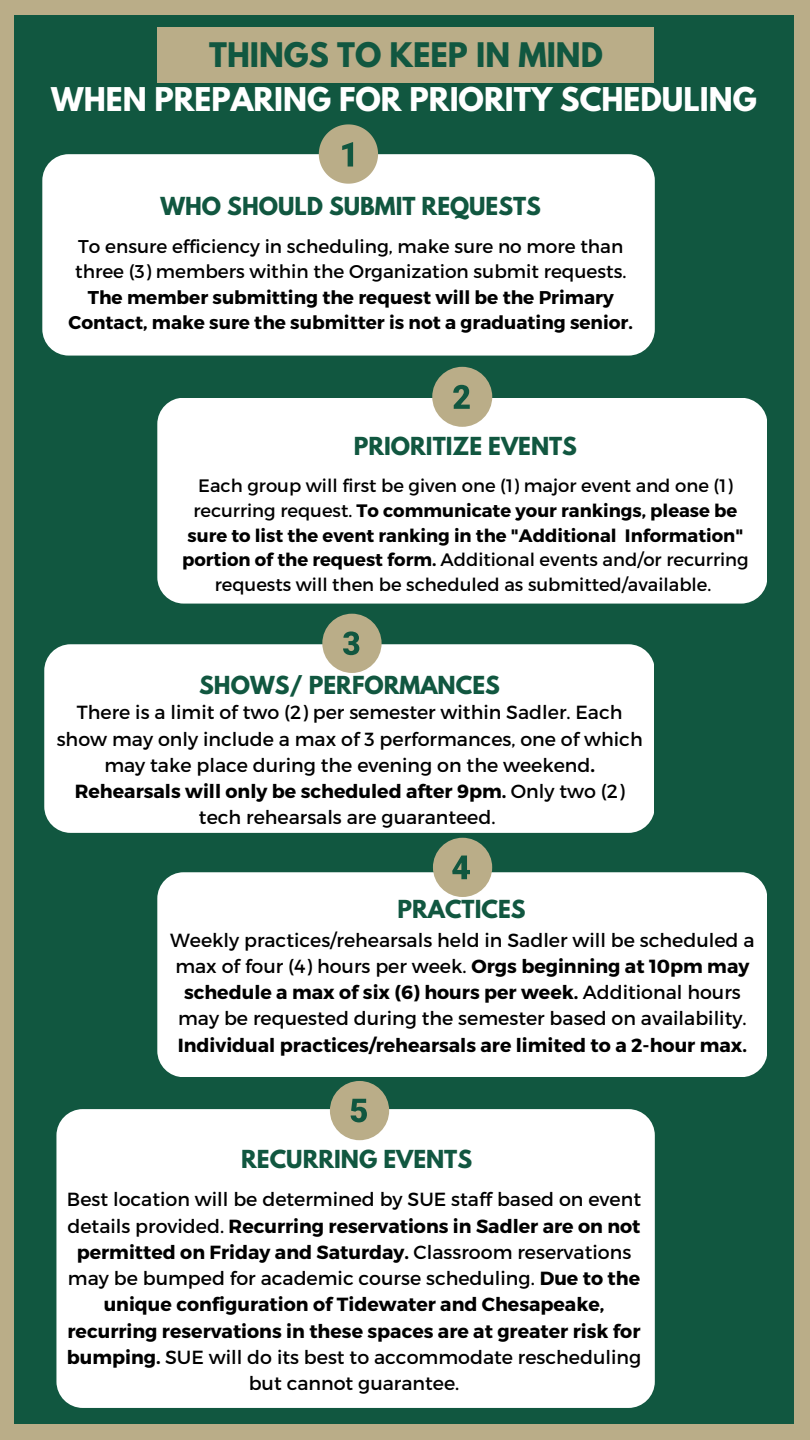
<style>
.page{position:relative;width:810px;height:1440px;background:#baad88}
.page>*{position:absolute;margin:0;border:0;box-sizing:border-box;transform-origin:0 0}
.t1{font:700 30px "League Spartan";color:#115740}
.t2{font:700 29px "League Spartan";color:#fff}
.t3{font:700 22px "League Spartan";color:#115740}
.t4{font:19px/26.2px "Montserrat";color:#000;text-align:center}
.t5{font:700 19px "Montserrat";color:#000}
.t6{font:18.5px/25.5px "Montserrat";color:#000}
.t7{font:700 18.5px/25.5px "Montserrat";color:#000;text-align:center}
.t8{font:18px/24.8px "Montserrat";color:#000;text-align:center}
.s1{font-weight:700}
</style>
<div class="page">
<div style="left:15px;top:15px;width:778px;height:1409px;background:#115740"></div>
<div style="left:157px;top:398px;width:610px;height:206px;background:#fff;border-radius:26px"></div>
<div style="left:42px;top:154px;width:613px;height:202px;background:#fff;border-radius:26px"></div>
<div style="left:44px;top:644px;width:610px;height:188px;background:#fff;border-radius:26px"></div>
<div style="left:157px;top:872px;width:610px;height:204px;background:#fff;border-radius:26px"></div>
<div style="left:157px;top:27px;width:497px;height:55px;background:#baad88"></div>
<svg style="left:319px;top:124px;width:59px;height:60px"></svg>
<div style="left:432px;top:367px;width:60px;height:60px;background:#baad88;border-radius:50%"></div>
<svg style="left:453px;top:385px;width:17px;height:24px"></svg>
<div style="left:322px;top:614px;width:60px;height:59px;background:#baad88;border-radius:50%"></div>
<svg style="left:343px;top:631px;width:16px;height:24px"></svg>
<div style="left:433px;top:838px;width:59px;height:59px;background:#baad88;border-radius:50%"></div>
<svg style="left:452px;top:856px;width:18px;height:23px"></svg>
<div style="left:56px;top:1109px;width:599px;height:298px;background:#fff;border-radius:26px"></div>
<div style="left:330px;top:1081px;width:59px;height:59px;background:#baad88;border-radius:50%"></div>
<svg style="left:351px;top:1099px;width:16px;height:23px"></svg>
<h1 class="t1" style="left:209px;top:40px;width:395px">THINGS TO KEEP IN MIND</h1>
<h2 class="t2" style="left:51px;top:85px;width:707px">WHEN PREPARING FOR PRIORITY SCHEDULING</h2>
<p class="t3" style="left:161px;top:195px;width:382px">WHO SHOULD SUBMIT REQUESTS</p>
<p class="t6" style="left:75px;top:232px;width:553px">To ensure efficiency in scheduling, make sure no more than three (3) members within the Organization submit requests.</p>
<p class="t7" style="left:69px;top:283px;width:566px">The member submitting the request will be the Primary<br>Contact, make sure the submitter is not a graduating senior.</p>
<p class="t3" style="left:354px;top:435px;width:225px">PRIORITIZE EVENTS</p>
<p class="t8" style="left:182px;top:472px;width:568px">Each group will first be given one (1) major event and one (1) recurring request. <span class="s1">To communicate your rankings, please be sure to list the event ranking in the "Additional Information" portion of the request form.</span> Additional events and/or recurring requests will then be scheduled as submitted/available.</p>
<p class="t3" style="left:199px;top:674px;width:302px">SHOWS/ PERFORMANCES</p>
<p class="t4" style="left:57px;top:699px;width:588px">There is a limit of two (2) per semester within Sadler. Each show may only include a max of 3 performances, one of which may take place during the evening on the weekend<span class="s1">.<br>Rehearsals will only be scheduled after 9pm.</span> Only two (2) tech rehearsals are guaranteed.</p>
<p class="t3" style="left:397px;top:898px;width:130px">PRACTICES</p>
<p class="t4" style="left:170px;top:926px;width:586px">Weekly practices/rehearsals held in Sadler will be scheduled a max of four (4) hours per week. <span class="s1">Orgs beginning at 10pm may schedule a max of six (6) hours per week.</span> Additional hours may be requested during the semester based on availability.</p>
<p class="t5" style="left:178px;top:1032px;width:571px">Individual practices/rehearsals are limited to a 2-hour max.</p>
<p class="t3" style="left:241px;top:1149px;width:232px">RECURRING EVENTS</p>
<p class="t4" style="left:67px;top:1185px;width:576px">Best location will be determined by SUE staff based on event details provided. <span class="s1">Recurring reservations in Sadler are on not permitted on Friday and Saturday.</span> Classroom reservations may be bumped for academic course scheduling. <span class="s1">Due to the unique configuration of Tidewater and Chesapeake, recurring reservations in these spaces are at greater risk for bumping.</span> SUE will do its best to accommodate rescheduling but cannot guarantee.</p>
</div>
